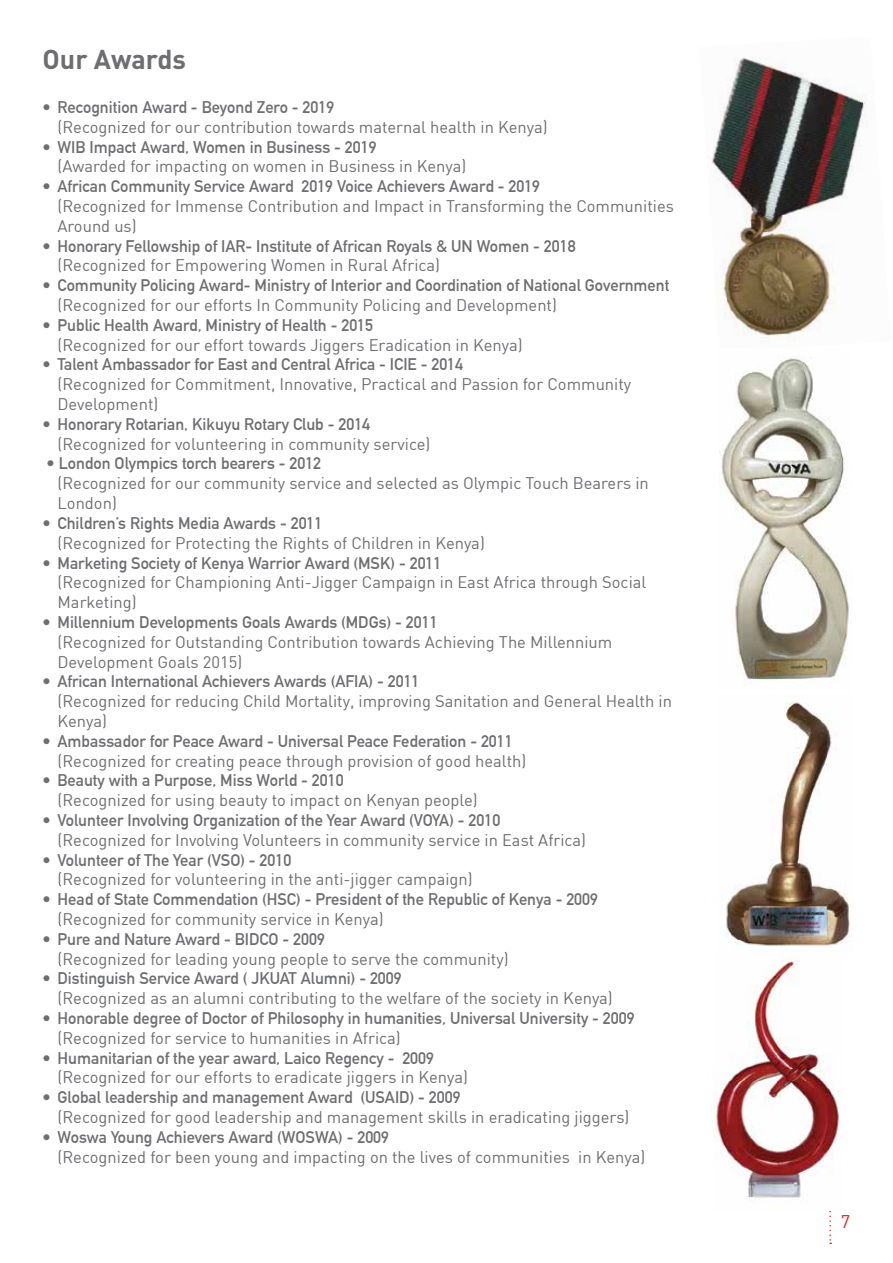
<style>
.page{position:relative;width:893px;height:1263px;background:#fff}
.page>*{position:absolute;margin:0;border:0;box-sizing:border-box;transform-origin:0 0}
.t1{font:700 27px "DIN";color:#6d6e71}
.t2{font:18px "DIN";color:#ed1d24}
.t3{font:16.5px/19.8px "DIN";color:#6d6e71}
.t4{font:700 16.5px "DIN Alternate";color:#6d6e71}
</style>
<div class="page">
<svg style="left:829px;top:1211px;width:2px;height:33px"></svg>
<img style="left:714px;top:953px;width:127px;height:249px">
<img style="left:725px;top:702px;width:128px;height:245px">
<img style="left:719px;top:356px;width:130px;height:326px">
<img style="left:711px;top:58px;width:155px;height:281px">
<h1 class="t1" style="left:43px;top:41px;width:145px">Our Awards</h1>
<p class="t4" style="left:43px;top:95px;width:293px">• Recognition Award - Beyond Zero - 2019</p>
<p class="t3" style="left:58px;top:117px;width:492px">(Recognized for our contribution towards maternal health in Kenya)</p>
<p class="t4" style="left:43px;top:134px;width:336px">• WIB Impact Award, Women in Business - 2019</p>
<p class="t3" style="left:58px;top:156px;width:410px">(Awarded for impacting on women in Business in Kenya)</p>
<p class="t4" style="left:43px;top:174px;width:499px">• African Community Service Award 2019 Voice Achievers Award - 2019</p>
<p class="t3" style="left:58px;top:196px;width:618px">(Recognized for Immense Contribution and Impact in Transforming the Communities<br>Around us)</p>
<p class="t4" style="left:43px;top:233px;width:535px">• Honorary Fellowship of IAR- Institute of African Royals &amp; UN Women - 2018</p>
<p class="t3" style="left:58px;top:255px;width:384px">(Recognized for Empowering Women in Rural Africa)</p>
<p class="t4" style="left:43px;top:273px;width:628px">• Community Policing Award- Ministry of Interior and Coordination of National Government</p>
<p class="t3" style="left:58px;top:295px;width:501px">(Recognized for our efforts In Community Policing and Development)</p>
<p class="t4" style="left:43px;top:312px;width:332px">• Public Health Award, Ministry of Health - 2015</p>
<p class="t3" style="left:58px;top:334px;width:467px">(Recognized for our effort towards Jiggers Eradication in Kenya)</p>
<p class="t4" style="left:43px;top:352px;width:422px">• Talent Ambassador for East and Central Africa - ICIE - 2014</p>
<p class="t3" style="left:58px;top:374px;width:575px">(Recognized for Commitment, Innovative, Practical and Passion for Community<br>Development)</p>
<p class="t4" style="left:43px;top:411px;width:329px">• Honorary Rotarian, Kikuyu Rotary Club - 2014</p>
<p class="t3" style="left:58px;top:433px;width:375px">(Recognized for volunteering in community service)</p>
<p class="t4" style="left:46px;top:451px;width:276px">• London Olympics torch bearers - 2012</p>
<p class="t3" style="left:58px;top:473px;width:593px">(Recognized for our community service and selected as Olympic Touch Bearers in<br>London)</p>
<p class="t4" style="left:43px;top:510px;width:281px">• Children’s Rights Media Awards - 2011</p>
<p class="t3" style="left:58px;top:532px;width:429px">(Recognized for Protecting the Rights of Children in Kenya)</p>
<p class="t4" style="left:43px;top:550px;width:400px">• Marketing Society of Kenya Warrior Award (MSK) - 2011</p>
<p class="t3" style="left:58px;top:572px;width:590px">(Recognized for Championing Anti-Jigger Campaign in East Africa through Social<br>Marketing)</p>
<p class="t4" style="left:43px;top:609px;width:397px">• Millennium Developments Goals Awards (MDGs) - 2011</p>
<p class="t3" style="left:58px;top:631px;width:556px">(Recognized for Outstanding Contribution towards Achieving The Millennium<br>Development Goals 2015)</p>
<p class="t4" style="left:43px;top:669px;width:378px">• African International Achievers Awards (AFIA) - 2011</p>
<p class="t3" style="left:58px;top:691px;width:616px">(Recognized for reducing Child Mortality, improving Sanitation and General Health in<br>Kenya)</p>
<p class="t4" style="left:43px;top:728px;width:472px">• Ambassador for Peace Award - Universal Peace Federation - 2011</p>
<p class="t3" style="left:58px;top:750px;width:470px">(Recognized for creating peace through provision of good health)</p>
<p class="t4" style="left:43px;top:768px;width:303px">• Beauty with a Purpose, Miss World - 2010</p>
<p class="t3" style="left:58px;top:790px;width:422px">(Recognized for using beauty to impact on Kenyan people)</p>
<p class="t4" style="left:43px;top:807px;width:459px">• Volunteer Involving Organization of the Year Award (VOYA) - 2010</p>
<p class="t3" style="left:58px;top:829px;width:530px">(Recognized for Involving Volunteers in community service in East Africa)</p>
<p class="t4" style="left:43px;top:847px;width:250px">• Volunteer of The Year (VSO) - 2010</p>
<p class="t3" style="left:58px;top:869px;width:417px">(Recognized for volunteering in the anti-jigger campaign)</p>
<p class="t4" style="left:43px;top:887px;width:557px">• Head of State Commendation (HSC) - President of the Republic of Kenya - 2009</p>
<p class="t3" style="left:58px;top:909px;width:328px">(Recognized for community service in Kenya)</p>
<p class="t4" style="left:43px;top:926px;width:284px">• Pure and Nature Award - BIDCO - 2009</p>
<p class="t3" style="left:58px;top:948px;width:453px">(Recognized for leading young people to serve the community)</p>
<p class="t4" style="left:43px;top:966px;width:361px">• Distinguish Service Award ( JKUAT Alumni) - 2009</p>
<p class="t3" style="left:58px;top:988px;width:557px">(Recognized as an alumni contributing to the welfare of the society in Kenya)</p>
<p class="t4" style="left:43px;top:1005px;width:594px">• Honorable degree of Doctor of Philosophy in humanities, Universal University - 2009</p>
<p class="t3" style="left:58px;top:1027px;width:345px">(Recognized for service to humanities in Africa)</p>
<p class="t4" style="left:43px;top:1045px;width:393px">• Humanitarian of the year award, Laico Regency - 2009</p>
<p class="t3" style="left:58px;top:1067px;width:412px">(Recognized for our efforts to eradicate jiggers in Kenya)</p>
<p class="t4" style="left:43px;top:1085px;width:420px">• Global leadership and management Award (USAID) - 2009</p>
<p class="t3" style="left:58px;top:1107px;width:573px">(Recognized for good leadership and management skills in eradicating jiggers)</p>
<p class="t4" style="left:43px;top:1124px;width:348px">• Woswa Young Achievers Award (WOSWA) - 2009</p>
<p class="t3" style="left:58px;top:1146px;width:589px">(Recognized for been young and impacting on the lives of communities in Kenya)</p>
<p class="t2" style="left:841px;top:1211px;width:11px">7</p>
</div>
